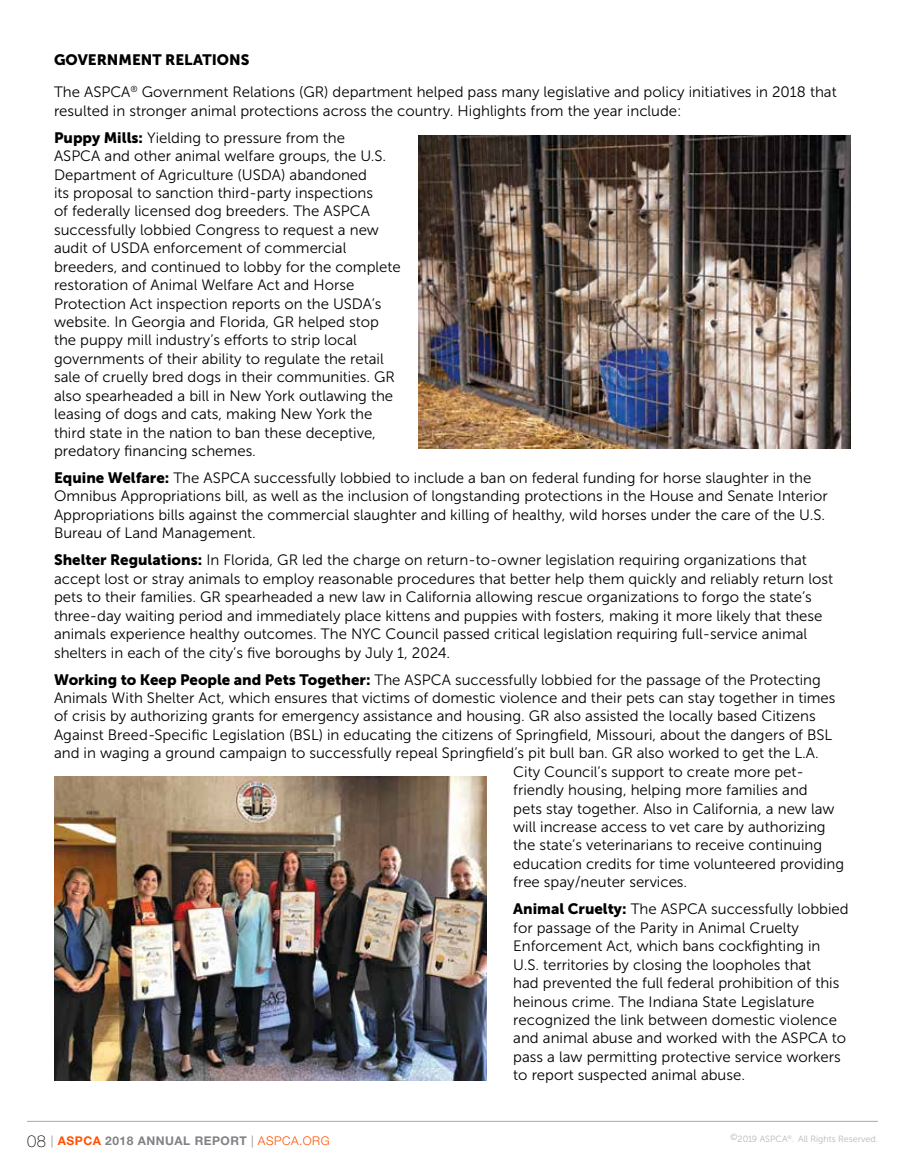
<style>
.page{position:relative;width:905px;height:1175px;background:#fff}
.page>*{position:absolute;margin:0;border:0;box-sizing:border-box;transform-origin:0 0}
.t1{font:15px/18.5px "Museo Sans 300";color:#000}
.t2{font:15px "Museo Sans 900";color:#000}
.t3{font:700 12px "Helvetica Neue LT Std";letter-spacing:.04em;color:#808285}
.t4{font:9px "Museo Sans 300";color:#b6b8ba}
.s1{font-family:"Museo Sans 900"}
.s2{font-weight:100;font-size:16.5px;color:#000}
.s3{font-weight:300}
.s4{color:#ff5100}
.s5{font-weight:300;color:#ff5100}
</style>
<div class="page">
<img style="left:418px;top:135px;width:432px;height:313px">
<img style="left:54px;top:776px;width:432px;height:304px">
<hr style="left:27px;top:1120px;width:851px;height:1px;background:#a7a9ac">
<p class="t2" style="left:54px;top:51px;width:197px">GOVERNMENT RELATIONS</p>
<p class="t1" style="left:54px;top:83px;width:784px">The ASPCA<sup>®</sup> Government Relations (GR) department helped pass many legislative and policy initiatives in 2018 that resulted in stronger animal protections across the country. Highlights from the year include:</p>
<p class="t1" style="left:54px;top:128px;width:348px"><span class="s1">Puppy Mills:</span> Yielding to pressure from the<br>ASPCA and other animal welfare groups, the U.S.<br>Department of Agriculture (USDA) abandoned<br>its proposal to sanction third-party inspections<br>of federally licensed dog breeders. The ASPCA successfully lobbied Congress to request a new audit of USDA enforcement of commercial breeders, and continued to lobby for the complete restoration of Animal Welfare Act and Horse Protection Act inspection reports on the USDA’s website. In Georgia and Florida, GR helped stop the puppy mill industry’s efforts to strip local governments of their ability to regulate the retail sale of cruelly bred dogs in their communities. GR also spearheaded a bill in New York outlawing the leasing of dogs and cats, making New York the third state in the nation to ban these deceptive, predatory financing schemes.</p>
<p class="t1" style="left:54px;top:469px;width:775px"><span class="s1">Equine Welfare:</span> The ASPCA successfully lobbied to include a ban on federal funding for horse slaughter in the Omnibus Appropriations bill, as well as the inclusion of longstanding protections in the House and Senate Interior Appropriations bills against the commercial slaughter and killing of healthy, wild horses under the care of the U.S.<br>Bureau of Land Management.</p>
<p class="t1" style="left:54px;top:551px;width:780px"><span class="s1">Shelter Regulations:</span> In Florida, GR led the charge on return-to-owner legislation requiring organizations that accept lost or stray animals to employ reasonable procedures that better help them quickly and reliably return lost pets to their families. GR spearheaded a new law in California allowing rescue organizations to forgo the state’s three-day waiting period and immediately place kittens and puppies with fosters, making it more likely that these animals experience healthy outcomes. The NYC Council passed critical legislation requiring full-service animal shelters in each of the city’s five boroughs by July 1, 2024.</p>
<p class="t1" style="left:54px;top:670px;width:768px"><span class="s1">Working to Keep People and Pets Together:</span> The ASPCA successfully lobbied for the passage of the Protecting</p>
<p class="t1" style="left:54px;top:688px;width:783px">Animals With Shelter Act, which ensures that victims of domestic violence and their pets can stay together in times</p>
<p class="t1" style="left:54px;top:707px;width:763px">of crisis by authorizing grants for emergency assistance and housing. GR also assisted the locally based Citizens</p>
<p class="t1" style="left:54px;top:725px;width:779px">Against Breed-Specific Legislation (BSL) in educating the citizens of Springfield, Missouri, about the dangers of BSL</p>
<p class="t1" style="left:54px;top:744px;width:766px">and in waging a ground campaign to successfully repeal Springfield’s pit bull ban. GR also worked to get the L.A.</p>
<p class="t1" style="left:513px;top:762px;width:292px">City Council’s support to create more pet-</p>
<p class="t1" style="left:513px;top:781px;width:296px">friendly housing, helping more families and</p>
<p class="t1" style="left:513px;top:799px;width:323px">pets stay together. Also in California, a new law</p>
<p class="t1" style="left:513px;top:817px;width:314px">will increase access to vet care by authorizing</p>
<p class="t1" style="left:513px;top:836px;width:310px">the state’s veterinarians to receive continuing</p>
<p class="t1" style="left:513px;top:854px;width:332px">education credits for time volunteered providing</p>
<p class="t1" style="left:513px;top:873px;width:175px">free spay/neuter services.</p>
<p class="t1" style="left:513px;top:900px;width:337px"><span class="s1">Animal Cruelty:</span> The ASPCA successfully lobbied for passage of the Parity in Animal Cruelty Enforcement Act, which bans cockfighting in U.S. territories by closing the loopholes that<br>had prevented the full federal prohibition of this heinous crime. The Indiana State Legislature recognized the link between domestic violence and animal abuse and worked with the ASPCA to pass a law permitting protective service workers to report suspected animal abuse.</p>
<p class="t3" style="left:27px;top:1133px;width:304px"><span class="s2">08</span> <span class="s3">|</span> <span class="s4">ASPCA</span> 2018 ANNUAL REPORT <span class="s3">|</span> <span class="s5">ASPCA.ORG</span></p>
<p class="t4" style="left:730px;top:1133px;width:149px">©2019 ASPCA<sup>®</sup>. All Rights Reserved.</p>
</div>
